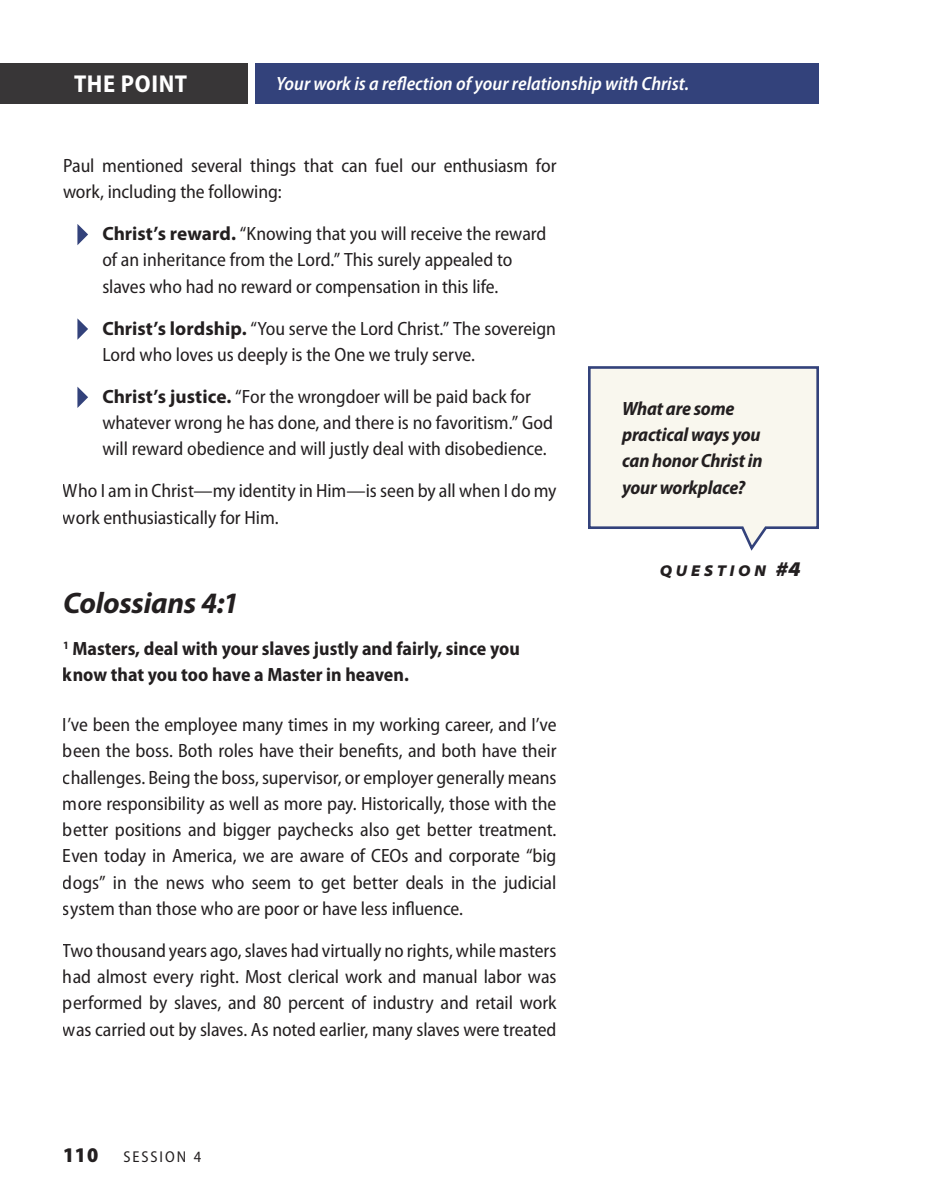
<style>
.page{position:relative;width:945px;height:1197px;background:#fff}
.page>*{position:absolute;margin:0;border:0;box-sizing:border-box;transform-origin:0 0}
.t1{font:italic 700 29.75px "Myriad Pro";letter-spacing:-.01em;color:#231f20}
.t2{font:700 semi-condensed 24.5px "Myriad Pro";letter-spacing:.025em;color:#fff}
.t3{font:900 semi-condensed 21px "Myriad Pro";color:#231f20}
.t4{font:semi-condensed 19.25px/26.2px "Myriad Pro";letter-spacing:-.005em;color:#231f20}
.t5{font:700 semi-condensed 19.25px/26.2px "Myriad Pro";color:#231f20}
.t6{font:italic 700 semi-condensed 19.25px/26.2px "Myriad Pro";letter-spacing:-.01em;color:#231f20}
.t7{font:italic 600 semi-condensed 19.25px "Myriad Pro";color:#fff}
.t8{font:italic 900 semi-expanded 15.75px "Myriad Pro";letter-spacing:.235em;color:#231f20}
.t9{font:semi-condensed 15.75px "Myriad Pro";letter-spacing:.12em;color:#231f20}
.s1{font-weight:700;font-stretch:normal}
.s2{font-size:21px}
</style>
<div class="page">
<div style="left:0;top:63px;width:248px;height:40px;background:#383637"></div>
<div style="left:255px;top:63px;width:564px;height:40px;background:#33427b"></div>
<svg style="left:77px;top:224px;width:11px;height:21px"></svg>
<svg style="left:77px;top:318px;width:11px;height:22px"></svg>
<svg style="left:77px;top:387px;width:11px;height:21px"></svg>
<svg style="left:588px;top:366px;width:231px;height:185px;background:#efeeea"></svg>
<p class="t2" style="left:74px;top:70px;width:115px">THE POINT</p>
<p class="t7" style="left:276px;top:74px;width:415px">Your work is a reflection of your relationship with Christ.</p>
<p class="t4" style="left:63px;top:153px;width:495px">Paul mentioned several things that can fuel our enthusiasm for work, including the following:</p>
<p class="t4" style="left:102px;top:221px;width:446px"><span class="s1">Christ’s reward.</span> “Knowing that you will receive the reward of an inheritance from the Lord.” This surely appealed to slaves who had no reward or compensation in this life.</p>
<p class="t4" style="left:102px;top:316px;width:455px"><span class="s1">Christ’s lordship.</span> “You serve the Lord Christ.” The sovereign<br>Lord who loves us deeply is the One we truly serve.</p>
<p class="t4" style="left:102px;top:384px;width:452px"><span class="s1">Christ’s justice.</span> “For the wrongdoer will be paid back for whatever wrong he has done, and there is no favoritism.” God will reward obedience and will justly deal with disobedience.</p>
<p class="t4" style="left:63px;top:478px;width:495px">Who I am in Christ—my identity in Him—is seen by all when I do my work enthusiastically for Him.</p>
<h1 class="t1" style="left:63px;top:586px;width:177px">Colossians 4:1</h1>
<p class="t5" style="left:63px;top:636px;width:458px"><sup>1</sup> Masters, deal with your slaves justly and fairly, since you know that you too have a Master in heaven.</p>
<p class="t4" style="left:63px;top:712px;width:495px;text-align:justify">I’ve been the employee many times in my working career, and I’ve been the boss. Both roles have their benefits, and both have their challenges. Being the boss, supervisor, or employer generally means more responsibility as well as more pay. Historically, those with the better positions and bigger paychecks also get better treatment.<br>Even today in America, we are aware of CEOs and corporate “big dogs” in the news who seem to get better deals in the judicial system than those who are poor or have less influence.</p>
<p class="t4" style="left:63px;top:938px;width:495px;text-align:justify">Two thousand years ago, slaves had virtually no rights, while masters had almost every right. Most clerical work and manual labor was performed by slaves, and 80 percent of industry and retail work was carried out by slaves. As noted earlier, many slaves were treated</p>
<p class="t3" style="left:63px;top:1143px;width:37px">110</p>
<p class="t9" style="left:123px;top:1149px;width:79px">SESSION 4</p>
<p class="t6" style="left:622px;top:396px;width:142px">What are some practical ways you can honor Christ in your workplace?</p>
<p class="t8" style="left:660px;top:561px;width:143px">QUESTION <span class="s2">#4</span></p>
</div>
